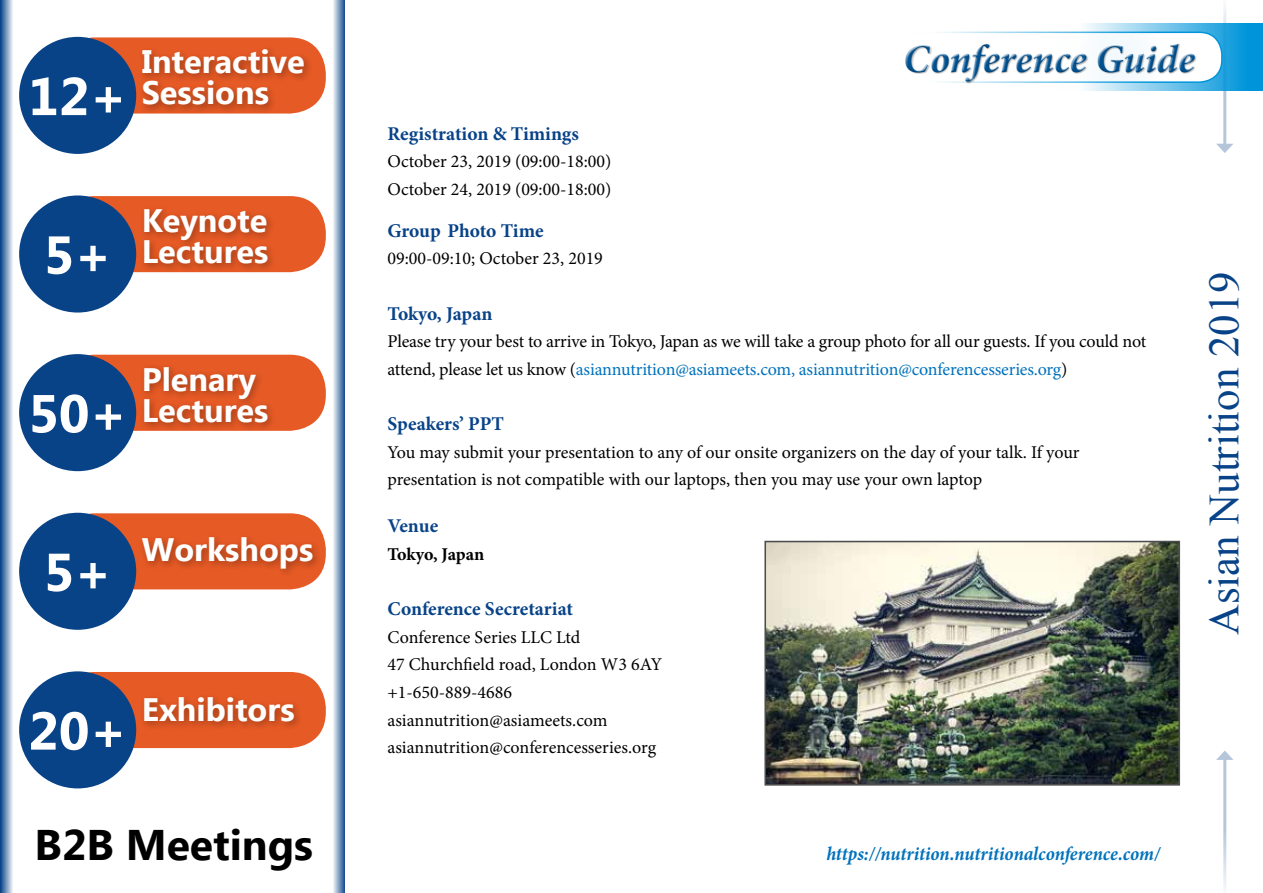
<style>
.page{position:relative;width:1263px;height:893px;background:#fff}
.page>*{position:absolute;margin:0;border:0;box-sizing:border-box;transform-origin:0 0}
.t1{font:700 53.25px "Ebrima";color:#fff}
.t2{font:42.75px "Times New Roman";color:#084388}
.t3{font:700 42.75px "Ebrima";color:#000}
.t4{font:italic 700 40.05px "Minion Pro";letter-spacing:-.005em;color:#00508f}
.t5{font:700 32.4px/30.9px "Ebrima";color:#fff}
.t6{font:700 19.5px "Minion Pro";letter-spacing:-.005em;color:#084388}
.t7{font:italic 700 19.5px "Minion Pro";letter-spacing:-.005em;color:#0072bc;scale:.95 1}
.t8{font:18px/27.6px "Minion Pro";letter-spacing:-.005em;color:#000}
.t9{font:700 18px "Minion Pro";letter-spacing:-.005em;color:#000}
.s1{color:#0072bc}
</style>
<div class="page">
<div style="left:58px;top:37px;width:268px;height:77px;background:#e65a25;border-radius:36px"></div>
<div style="left:19px;top:37px;width:117px;height:117px;background:#084388;border-radius:50%"></div>
<div style="left:138px;top:45px;width:176px;height:70px;background:#000;opacity:.3"></div>
<div style="left:58px;top:196px;width:268px;height:76px;background:#e65a25;border-radius:36px"></div>
<div style="left:19px;top:195px;width:117px;height:118px;background:#084388;border-radius:50%"></div>
<div style="left:140px;top:205px;width:137px;height:68px;background:#000;opacity:.3"></div>
<div style="left:58px;top:355px;width:268px;height:76px;background:#e65a25;border-radius:36px"></div>
<div style="left:19px;top:354px;width:117px;height:117px;background:#084388;border-radius:50%"></div>
<div style="left:140px;top:362px;width:137px;height:70px;background:#000;opacity:.3"></div>
<div style="left:58px;top:513px;width:268px;height:76px;background:#e65a25;border-radius:36px"></div>
<div style="left:19px;top:513px;width:117px;height:117px;background:#084388;border-radius:50%"></div>
<div style="left:138px;top:533px;width:184px;height:45px;background:#000;opacity:.3"></div>
<div style="left:58px;top:672px;width:268px;height:76px;background:#e65a25;border-radius:36px"></div>
<div style="left:19px;top:671px;width:117px;height:117px;background:#084388;border-radius:50%"></div>
<div style="left:140px;top:693px;width:164px;height:38px;background:#000;opacity:.3"></div>
<svg style="left:0;top:0;width:13px;height:893px;background:#7a99be"></svg>
<svg style="left:333px;top:0;width:12px;height:893px;background:#8da8c8"></svg>
<hr style="left:1223px;top:757px;width:3px;height:136px;background:#084388">
<svg style="left:1216px;top:750px;width:17px;height:10px"></svg>
<hr style="left:1223px;top:0;width:3px;height:146px;background:#084388">
<svg style="left:1216px;top:144px;width:17px;height:9px"></svg>
<svg style="left:1057px;top:23px;width:206px;height:68px;background:#50b5e5"></svg>
<div style="left:894px;top:32px;width:328px;height:50px;background:#fff;border-radius:22px"></div>
<div style="left:893px;top:32px;width:329px;height:51px;border:2px solid #0095da;border-radius:22px"></div>
<div style="left:905px;top:42px;width:291px;height:39px;background:#fff"></div>
<div style="left:906px;top:43px;width:291px;height:41px;background:#000;opacity:.35"></div>
<img style="left:764px;top:540px;width:417px;height:246px">
<h1 class="t1" style="left:28px;top:57px;width:100px">12+</h1>
<h3 class="t5" style="left:142px;top:48px;width:165px">Interactive<br>Sessions</h3>
<h1 class="t1" style="left:44px;top:215px;width:70px">5+</h1>
<h3 class="t5" style="left:142px;top:207px;width:128px">Keynote<br>Lectures</h3>
<h1 class="t1" style="left:28px;top:374px;width:100px">50+</h1>
<h3 class="t5" style="left:142px;top:365px;width:128px">Plenary<br>Lectures</h3>
<h1 class="t1" style="left:44px;top:532px;width:70px">5+</h1>
<h3 class="t5" style="left:142px;top:536px;width:173px">Workshops</h3>
<h1 class="t1" style="left:28px;top:691px;width:100px">20+</h1>
<h3 class="t5" style="left:142px;top:696px;width:154px">Exhibitors</h3>
<h2 class="t3" style="left:35px;top:813px;width:280px">B2B Meetings</h2>
<h3 class="t4" style="left:904px;top:30px;width:293px">Conference Guide</h3>
<p class="t6" style="left:387px;top:120px;width:193px">Registration &amp; Timings</p>
<p class="t8" style="left:387px;top:148px;width:225px">October 23, 2019 (09:00-18:00)<br>October 24, 2019 (09:00-18:00)</p>
<p class="t6" style="left:387px;top:217px;width:158px">Group Photo Time</p>
<p class="t8" style="left:387px;top:245px;width:217px">09:00-09:10; October 23, 2019</p>
<p class="t6" style="left:387px;top:300px;width:106px">Tokyo, Japan</p>
<p class="t8" style="left:387px;top:328px;width:760px">Please try your best to arrive in Tokyo, Japan as we will take a group photo for all our guests. If you could not attend, please let us know (<span class="s1">asiannutrition@asiameets.com, asiannutrition@conferencesseries.org</span>)</p>
<p class="t6" style="left:387px;top:410px;width:118px">Speakers’ PPT</p>
<p class="t8" style="left:387px;top:438px;width:694px">You may submit your presentation to any of our onsite organizers on the day of your talk. If your presentation is not compatible with our laptops, then you may use your own laptop</p>
<p class="t6" style="left:387px;top:512px;width:52px">Venue</p>
<p class="t9" style="left:387px;top:541px;width:98px">Tokyo, Japan</p>
<p class="t6" style="left:387px;top:595px;width:187px">Conference Secretariat</p>
<p class="t8" style="left:387px;top:623px;width:276px">Conference Series LLC Ltd<br>47 Churchfield road, London W3 6AY +1-650-889-4686 asiannutrition@asiameets.com asiannutrition@conferencesseries.org</p>
<h2 class="t2" style="left:1195px;top:635px;width:365px;rotate:-90deg">Asian Nutrition 2019</h2>
<p class="t7" style="left:826px;top:839px;width:353px">https://nutrition.nutritionalconference.com/</p>
</div>
